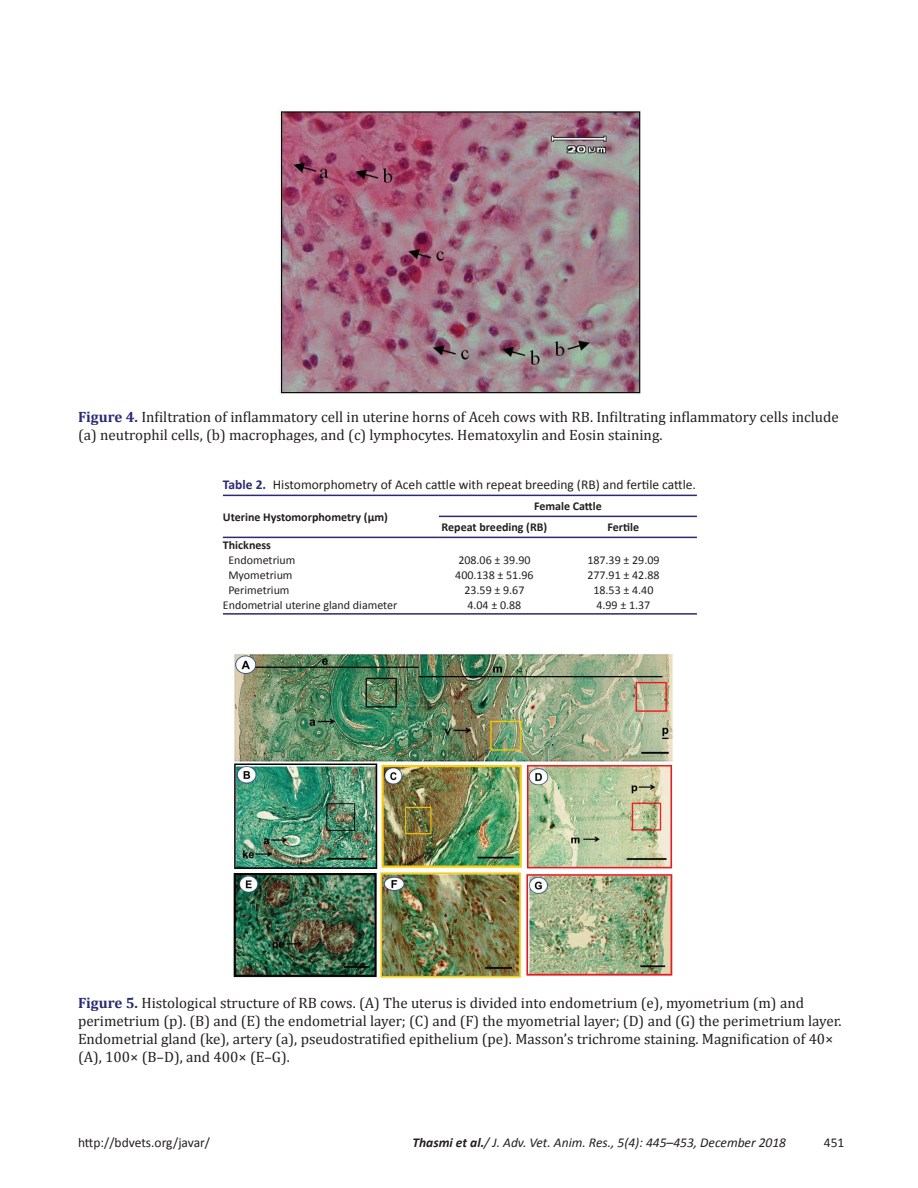
<style>
.page{position:relative;width:918px;height:1188px;background:#fff}
.page>*{position:absolute;margin:0;border:0;box-sizing:border-box;transform-origin:0 0}
.t1{font:15px/18px "Cambria";color:#231f20}
.Table_Caption{font:13.5px "Calibri";color:#231f20}
.t2{font:italic 13.5px "Calibri";color:#231f20}
.Table_text{font:12px "Calibri";color:#231f20}
.Table_text-2{font:700 12px "Calibri";color:#231f20}
.s1{font-weight:700;color:#292a73}
.s2{font-weight:700}
</style>
<div class="page">
<img style="left:280px;top:111px;width:361px;height:283px">
<hr style="left:223px;top:495px;width:216px;height:1px;background:#292a73">
<hr style="left:223px;top:537px;width:216px;height:1px;background:#292a73">
<hr style="left:439px;top:495px;width:111px;height:1px;background:#292a73">
<hr style="left:550px;top:495px;width:147px;height:1px;background:#292a73">
<hr style="left:439px;top:537px;width:111px;height:1px;background:#292a73">
<hr style="left:550px;top:537px;width:147px;height:1px;background:#292a73">
<hr style="left:223px;top:613px;width:216px;height:2px;background:#292a73">
<hr style="left:439px;top:613px;width:111px;height:2px;background:#292a73">
<hr style="left:550px;top:613px;width:147px;height:2px;background:#292a73">
<hr style="left:439px;top:516px;width:111px;height:1px;background:#292a73">
<hr style="left:550px;top:516px;width:147px;height:1px;background:#292a73">
<img style="left:234px;top:654px;width:439px;height:324px">
<p class="t1" style="left:78px;top:408px;width:762px"><span class="s1">Figure 4.</span> Infiltration of inflammatory cell in uterine horns of Aceh cows with RB. Infiltrating inflammatory cells include (a) neutrophil cells, (b) macrophages, and (c) lymphocytes. Hematoxylin and Eosin staining.</p>
<p class="Table_Caption" style="left:223px;top:476px;width:474px"><span class="s1">Table 2.</span> Histomorphometry of Aceh cattle with repeat breeding (RB) and fertile cattle.</p>
<p class="Table_text-2" style="left:223px;top:509px;width:167px">Uterine Hystomorphometry (µm)</p>
<p class="Table_text-2" style="left:534px;top:499px;width:69px">Female Cattle</p>
<p class="Table_text-2" style="left:442px;top:520px;width:107px">Repeat breeding (RB)</p>
<p class="Table_text-2" style="left:608px;top:520px;width:33px">Fertile</p>
<p class="Table_text-2" style="left:223px;top:538px;width:50px">Thickness</p>
<p class="Table_text" style="left:228px;top:553px;width:69px">Endometrium</p>
<p class="Table_text" style="left:458px;top:553px;width:74px">208.06 ± 39.90</p>
<p class="Table_text" style="left:587px;top:553px;width:74px">187.39 ± 29.09</p>
<p class="Table_text" style="left:228px;top:568px;width:66px">Myometrium</p>
<p class="Table_text" style="left:455px;top:568px;width:80px">400.138 ± 51.96</p>
<p class="Table_text" style="left:587px;top:568px;width:74px">277.91 ± 42.88</p>
<p class="Table_text" style="left:228px;top:583px;width:63px">Perimetrium</p>
<p class="Table_text" style="left:464px;top:583px;width:62px">23.59 ± 9.67</p>
<p class="Table_text" style="left:593px;top:583px;width:62px">18.53 ± 4.40</p>
<p class="Table_text" style="left:223px;top:598px;width:176px">Endometrial uterine gland diameter</p>
<p class="Table_text" style="left:467px;top:598px;width:55px">4.04 ± 0.88</p>
<p class="Table_text" style="left:596px;top:598px;width:55px">4.99 ± 1.37</p>
<p class="t1" style="left:78px;top:993px;width:765px"><span class="s1">Figure 5.</span> Histological structure of RB cows. (A) The uterus is divided into endometrium (e), myometrium (m) and perimetrium (p). (B) and (E) the endometrial layer; (C) and (F) the myometrial layer; (D) and (G) the perimetrium layer.<br>Endometrial gland (ke), artery (a), pseudostratified epithelium (pe). Masson’s trichrome staining. Magnification of 40× (A), 100× (B–D), and 400× (E–G).</p>
<p class="Table_Caption" style="left:78px;top:1134px;width:134px">http://bdvets.org/javar/</p>
<p class="t2" style="left:412px;top:1134px;width:375px"><span class="s2">Thasmi et al.</span>/ J. Adv. Vet. Anim. Res., 5(4): 445–453, December 2018</p>
<p class="Table_Caption" style="left:824px;top:1134px;width:22px">451</p>
</div>
